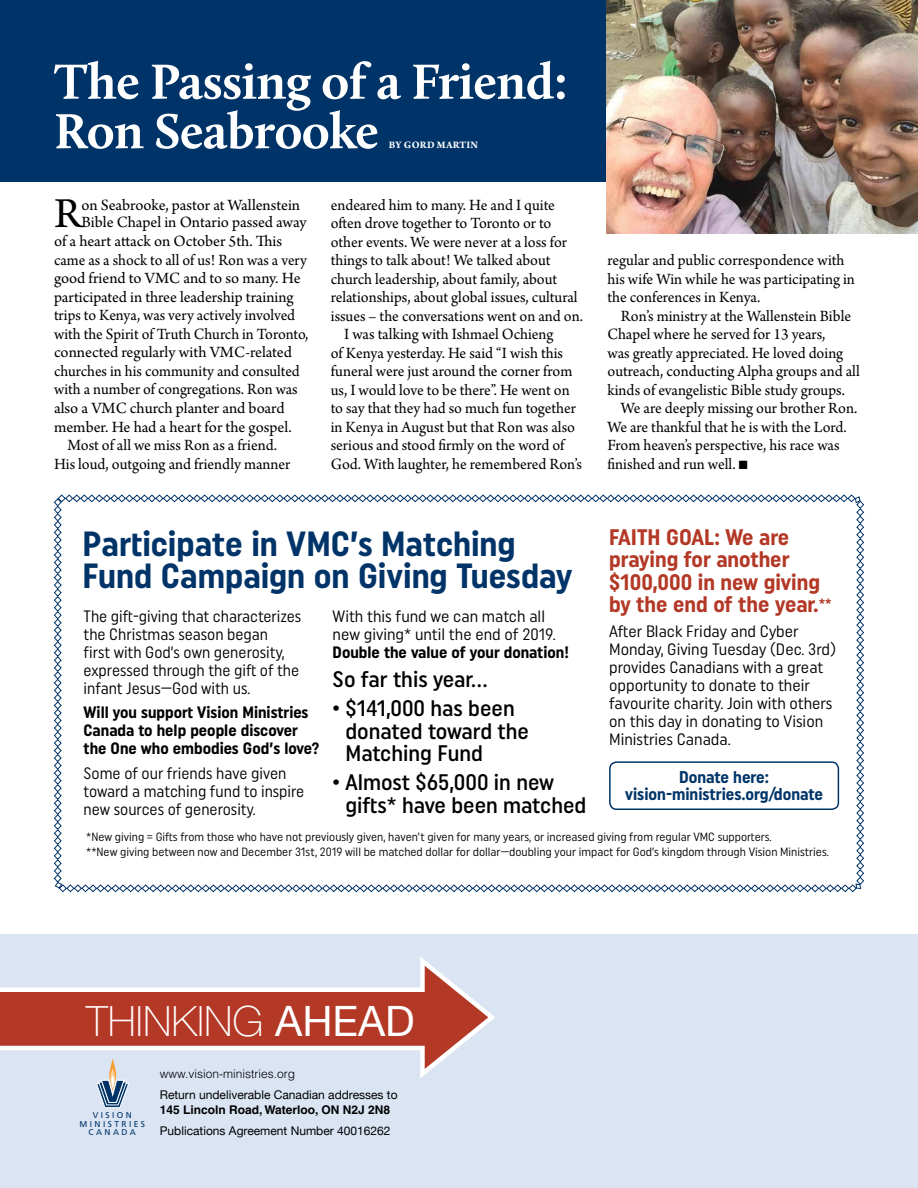
<style>
.page{position:relative;width:918px;height:1188px;background:#fff}
.page>*{position:absolute;margin:0;border:0;box-sizing:border-box;transform-origin:0 0}
.t1{font:700 51px/49.5px "Calluna";letter-spacing:-.01em;color:#fff}
.t2{font:44.85px "Arno Pro";color:#000}
.t3{font:100 41.85px "Helvetica Neue";color:#fff}
.t4{font:700 34.95px/32.1px "Uniform Condensed";color:#003468}
.t5{font:500 22.5px/22.5px "Uniform Condensed";color:#000}
.t6{font:700 22.5px/22.5px "Uniform Condensed";color:#b33825}
.t7{font:700 16.95px/17px "Uniform Condensed";color:#003468;text-align:center}
.t8{font:16.5px/18.5px "Arno Pro";color:#000}
.t9{font:16.5px/18px "Uniform Condensed";color:#000}
.t10{font:16.5px "Arno Pro";color:#000;scale:.96 1}
.t11{font:700 16.5px/18px "Uniform Condensed";color:#000}
.t12{font:12px/15px "Uniform Condensed";color:#000}
.t13{font:12px "Helvetica Neue";color:#000}
.t14{font:700 12px "Helvetica";color:#000}
.t15{font:300 12px "Helvetica";color:#000}
.t16{font:700 10.5px "Arno Pro";letter-spacing:.02em;color:#fff}
.t17{font:8.4px/8.4px "Frutiger";letter-spacing:.285em;color:#003468;text-align:center}
.s1{font-size:15px}
.s2{font-weight:400}
</style>
<div class="page">
<div style="left:0;top:0;width:717px;height:181px;background:#003468"></div>
<div style="left:0;top:934px;width:918px;height:254px;background:#dae4f3"></div>
<img style="left:606px;top:0;width:312px;height:234px">
<svg style="left:96px;top:1083px;width:33px;height:25px"></svg>
<svg style="left:0;top:957px;width:495px;height:126px"></svg>
<svg style="left:54px;top:494px;width:810px;height:399px"></svg>
<h1 class="t1" style="left:54px;top:56px;width:515px">The Passing of a Friend:<br>Ron Seabrooke</h1>
<p class="t16" style="left:389px;top:139px;width:91px">BY GORD MARTIN</p>
<h2 class="t2" style="left:54px;top:188px;width:29px">R</h2>
<p class="t8" style="left:81px;top:197px;width:220px">on Seabrooke, pastor at Wallenstein</p>
<p class="t8" style="left:81px;top:214px;width:227px">Bible Chapel in Ontario passed away</p>
<p class="t8" style="left:54px;top:233px;width:230px">of a heart attack on October 5th. This</p>
<p class="t10" style="left:54px;top:250px;width:265px">came as a shock to all of us! Ron was a very</p>
<p class="t8" style="left:54px;top:270px;width:248px">good friend to VMC and to so many. He</p>
<p class="t8" style="left:54px;top:288px;width:241px">participated in three leadership training</p>
<p class="t10" style="left:54px;top:306px;width:253px">trips to Kenya, was very actively involved</p>
<p class="t10" style="left:54px;top:324px;width:267px">with the Spirit of Truth Church in Toronto,</p>
<p class="t8" style="left:54px;top:344px;width:239px">connected regularly with VMC-related</p>
<p class="t10" style="left:54px;top:362px;width:258px">churches in his community and consulted</p>
<p class="t10" style="left:54px;top:380px;width:255px">with a number of congregations. Ron was</p>
<p class="t8" style="left:54px;top:400px;width:232px">also a VMC church planter and board</p>
<p class="t8" style="left:54px;top:418px;width:239px">member. He had a heart for the gospel.</p>
<p class="t8" style="left:68px;top:437px;width:211px">Most of all we miss Ron as a friend.</p>
<p class="t8" style="left:54px;top:455px;width:238px">His loud, outgoing and friendly manner</p>
<p class="t8" style="left:331px;top:197px;width:226px">endeared him to many. He and I quite</p>
<p class="t8" style="left:331px;top:215px;width:222px">often drove together to Toronto or to</p>
<p class="t8" style="left:331px;top:234px;width:238px">other events. We were never at a loss for</p>
<p class="t8" style="left:331px;top:252px;width:221px">things to talk about! We talked about</p>
<p class="t8" style="left:331px;top:271px;width:228px">church leadership, about family, about</p>
<p class="t8" style="left:331px;top:289px;width:248px">relationships, about global issues, cultural</p>
<p class="t8" style="left:331px;top:307px;width:254px">issues – the conversations went on and on.</p>
<p class="t8" style="left:344px;top:326px;width:211px">I was talking with Ishmael Ochieng</p>
<p class="t8" style="left:331px;top:344px;width:234px">of Kenya yesterday. He said “I wish this</p>
<p class="t8" style="left:331px;top:363px;width:243px">funeral were just around the corner from</p>
<p class="t8" style="left:331px;top:381px;width:240px">us, I would love to be there”. He went on</p>
<p class="t8" style="left:331px;top:400px;width:247px">to say that they had so much fun together</p>
<p class="t8" style="left:331px;top:418px;width:246px">in Kenya in August but that Ron was also</p>
<p class="t8" style="left:331px;top:437px;width:235px">serious and stood firmly on the word of</p>
<p class="t8" style="left:331px;top:455px;width:253px">God. With laughter, he remembered Ron’s</p>
<p class="t8" style="left:607px;top:252px;width:249px">regular and public correspondence with his wife Win while he was participating in the conferences in Kenya.</p>
<p class="t8" style="left:621px;top:307px;width:232px">Ron’s ministry at the Wallenstein Bible</p>
<p class="t8" style="left:607px;top:326px;width:220px">Chapel where he served for 13 years,</p>
<p class="t8" style="left:607px;top:344px;width:237px">was greatly appreciated. He loved doing</p>
<p class="t8" style="left:607px;top:363px;width:254px">outreach, conducting Alpha groups and all</p>
<p class="t8" style="left:607px;top:381px;width:239px">kinds of evangelistic Bible study groups.</p>
<p class="t8" style="left:621px;top:400px;width:238px">We are deeply missing our brother Ron.</p>
<p class="t8" style="left:607px;top:418px;width:241px">We are thankful that he is with the Lord.</p>
<p class="t8" style="left:607px;top:437px;width:234px">From heaven’s perspective, his race was</p>
<p class="t8" style="left:607px;top:455px;width:142px">finished and run well. ■</p>
<h3 class="t4" style="left:83px;top:527px;width:491px">Participate in VMC’s Matching<br>Fund Campaign on Giving Tuesday</h3>
<p class="t9" style="left:84px;top:607px;width:219px">The gift-giving that characterizes the Christmas season began<br>first with God’s own generosity, expressed through the gift of the infant Jesus—God with us.</p>
<p class="t11" style="left:84px;top:703px;width:237px">Will you support Vision Ministries<br>Canada to help people discover the One who embodies God’s love?</p>
<p class="t9" style="left:84px;top:764px;width:222px">Some of our friends have given toward a matching fund to inspire new sources of generosity.</p>
<p class="t9" style="left:333px;top:607px;width:225px">With this fund we can match all new giving* until the end of 2019.</p>
<p class="t11" style="left:333px;top:643px;width:238px">Double the value of your donation!</p>
<h3 class="t5" style="left:333px;top:667px;width:156px">So far this year…</h3>
<h3 class="t5" style="left:345px;top:697px;width:185px;text-indent:-13px">• $141,000 has been donated toward the<br>Matching Fund</h3>
<h3 class="t5" style="left:345px;top:771px;width:242px;text-indent:-13px">• Almost $65,000 in new gifts* have been matched</h3>
<h3 class="t6" style="left:609px;top:525px;width:224px">FAITH GOAL: We are praying for another $100,000 in new giving by the end of the year.<span class="s1">**</span></h3>
<p class="t9" style="left:609px;top:622px;width:228px">After Black Friday and Cyber<br>Monday, Giving Tuesday (Dec. 3rd) provides Canadians with a great opportunity to donate to their favourite charity. Join with others on this day in donating to Vision<br>Ministries Canada.</p>
<p class="t7" style="left:625px;top:768px;width:199px">Donate here: vision-ministries.org/donate</p>
<p class="t12" style="left:86px;top:829px;width:744px">*New giving = Gifts from those who have not previously given, haven’t given for many years, or increased giving from regular VMC supporters.<br>**New giving between now and December 31st, 2019 will be matched dollar for dollar—doubling your impact for God’s kingdom through Vision Ministries.</p>
<h3 class="t3" style="left:86px;top:997px;width:330px">THINKING <span class="s2">AHEAD</span></h3>
<p class="t17" style="left:80px;top:1111px;width:67px">VISION<br>MINISTRIES<br>CANADA</p>
<p class="t15" style="left:160px;top:1067px;width:137px">www.vision-ministries.org</p>
<p class="t13" style="left:160px;top:1088px;width:239px">Return undeliverable Canadian addresses to</p>
<p class="t14" style="left:160px;top:1102px;width:232px">145 Lincoln Road, Waterloo, ON N2J 2N8</p>
<p class="t13" style="left:160px;top:1124px;width:232px">Publications Agreement Number 40016262</p>
</div>
